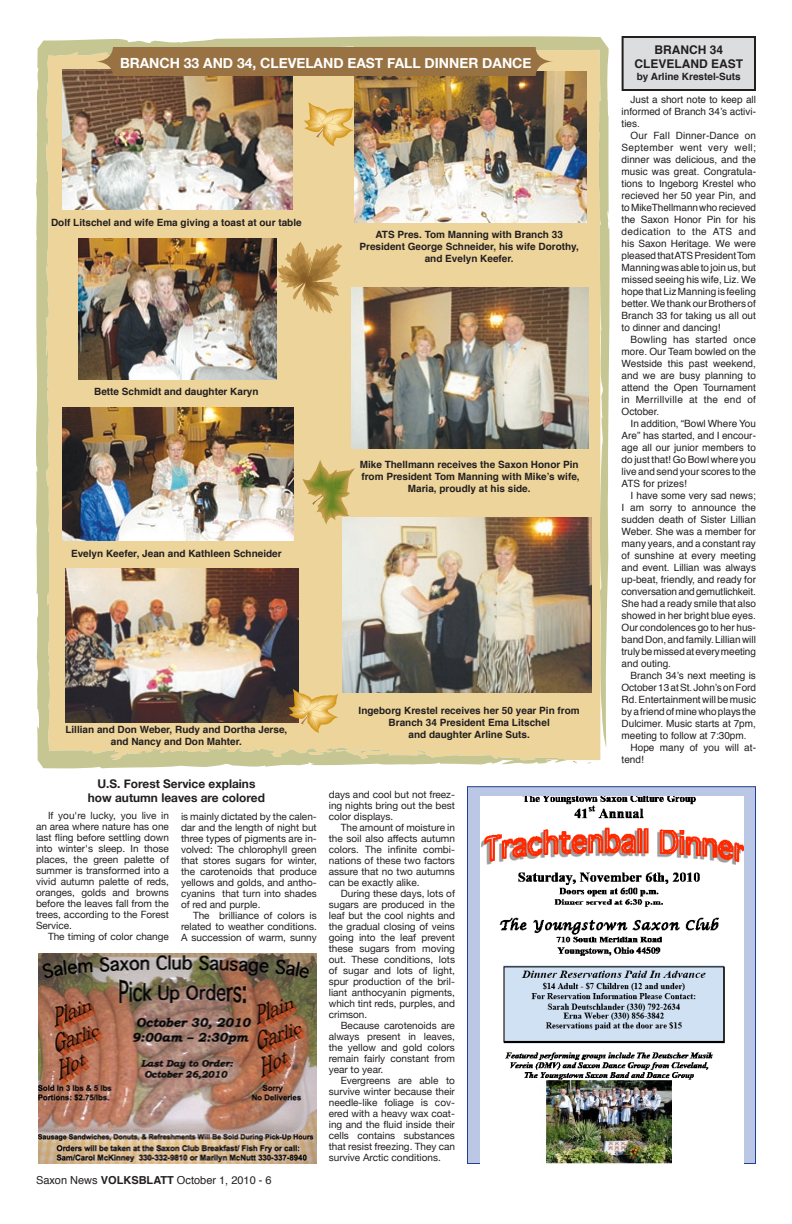
<style>
.page{position:relative;width:792px;height:1224px;background:#fff}
.page>*{position:absolute;margin:0;border:0;box-sizing:border-box;transform-origin:0 0}
.t1{font:700 14px "Helvetica Neue";color:#fff}
.t2{font:700 12px/14.4px "Helvetica Neue";color:#231f20;text-align:center}
.t3{font:700 12px/14px "Helvetica";color:#231f20;text-align:center}
.t4{font:11px "Helvetica";color:#231f20}
.t5{font:10px/11px "Helvetica Neue";color:#231f20;text-align:justify}
.t6{font:10px/12px "Helvetica";color:#231f20;text-align:justify}
.t7{font:700 10px/12px "Helvetica";color:#231f20;text-align:center}
.s1{font-weight:700}
</style>
<div class="page">
<div style="left:623px;top:37px;width:132px;height:53px;background:#dcdddf"></div>
<div style="left:622px;top:36px;width:134px;height:55px;border:2px solid #231f20"></div>
<svg style="left:36px;top:36px;width:574px;height:733px;background:#e7d39d"></svg>
<svg style="left:570px;top:761px;width:8px;height:2px"></svg>
<svg style="left:395px;top:751px;width:14px;height:2px"></svg>
<svg style="left:353px;top:748px;width:10px;height:3px"></svg>
<img style="left:62px;top:69px;width:231px;height:141px">
<img style="left:78px;top:238px;width:199px;height:141px">
<img style="left:62px;top:407px;width:232px;height:134px">
<img style="left:354px;top:71px;width:233px;height:152px">
<img style="left:342px;top:517px;width:250px;height:176px">
<img style="left:66px;top:568px;width:233px;height:155px">
<img style="left:351px;top:287px;width:238px;height:162px">
<svg style="left:277px;top:242px;width:65px;height:72px;background:#ceab6c"></svg>
<div style="left:95px;top:47px;width:459px;height:29px;background:#987242"></div>
<svg style="left:303px;top:460px;width:52px;height:65px;background:#c4b46d"></svg>
<svg style="left:288px;top:689px;width:50px;height:45px;background:#dab870"></svg>
<svg style="left:304px;top:102px;width:50px;height:45px;background:#e9c77b"></svg>
<div style="left:467px;top:786px;width:289px;height:378px;background:#bac8e6;border:1px solid #253f8e"></div>
<img style="left:480px;top:796px;width:264px;height:368px">
<img style="left:39px;top:953px;width:278px;height:211px">
<h1 class="t1" style="left:120px;top:52px;width:413px">BRANCH 33 AND 34, CLEVELAND EAST FALL DINNER DANCE</h1>
<p class="t7" style="left:51px;top:216px;width:252px">Dolf Litschel and wife Ema giving a toast at our table</p>
<p class="t7" style="left:94px;top:385px;width:166px">Bette Schmidt and daughter Karyn</p>
<p class="t7" style="left:71px;top:547px;width:212px">Evelyn Keefer, Jean and Kathleen Schneider</p>
<p class="t7" style="left:360px;top:228px;width:221px">ATS Pres. Tom Manning with Branch 33<br>President George Schneider, his wife Dorothy, and Evelyn Keefer.</p>
<p class="t7" style="left:360px;top:458px;width:222px">Mike Thellmann receives the Saxon Honor Pin from President Tom Manning with Mike’s wife,<br>Maria, proudly at his side.</p>
<p class="t7" style="left:65px;top:723px;width:224px">Lillian and Don Weber, Rudy and Dortha Jerse, and Nancy and Don Mahter.</p>
<p class="t7" style="left:359px;top:704px;width:223px">Ingeborg Krestel receives her 50 year Pin from<br>Branch 34 President Ema Litschel<br>and daughter Arline Suts.</p>
<p class="t2" style="left:88px;top:777px;width:179px">U.S. Forest Service explains how autumn leaves are colored</p>
<p class="t5" style="left:36px;top:810px;width:135px;text-indent:12px">If you're lucky, you live in an area where nature has one last fling before settling down into winter's sleep. In those places, the green palette of summer is transformed into a vivid autumn palette of reds, oranges, golds and browns before the leaves fall from the trees, according to the Forest Service.</p>
<p class="t5" style="left:48px;top:931px;width:122px">The timing of color change</p>
<p class="t5" style="left:181px;top:811px;width:137px">is mainly dictated by the calen&shy;dar and the length of night but three types of pigments are in&shy;volved: The chlorophyll green that stores sugars for winter, the carotenoids that produce yellows and golds, and antho&shy;cyanins that turn into shades of red and purple.</p>
<p class="t5" style="left:181px;top:910px;width:137px;text-indent:12px">The brilliance of colors is related to weather conditions.<br>A succession of warm, sunny</p>
<p class="t4" style="left:36px;top:1172px;width:237px">Saxon News <span class="s1">VOLKSBLATT</span> October 1, 2010 - 6</p>
<p class="t5" style="left:329px;top:790px;width:128px">days and cool but not freez&shy;ing nights bring out the best color displays.</p>
<p class="t5" style="left:329px;top:823px;width:128px;text-indent:12px">The amount of moisture in the soil also affects autumn colors. The infinite combi&shy;nations of these two factors assure that no two autumns can be exactly alike.</p>
<p class="t5" style="left:329px;top:889px;width:128px;text-indent:12px">During these days, lots of sugars are produced in the leaf but the cool nights and the gradual closing of veins going into the leaf prevent these sugars from moving out. These conditions, lots of sugar and lots of light, spur production of the bril&shy;liant anthocyanin pigments, which tint reds, purples, and crimson.</p>
<p class="t5" style="left:329px;top:1021px;width:128px;text-indent:12px">Because carotenoids are always present in leaves, the yellow and gold colors remain fairly constant from year to year.</p>
<p class="t5" style="left:329px;top:1076px;width:128px;text-indent:12px">Evergreens are able to survive winter because their needle-like foliage is cov&shy;ered with a heavy wax coat&shy;ing and the fluid inside their cells contains substances that resist freezing. They can survive Arctic conditions.</p>
<p class="t3" style="left:634px;top:43px;width:110px">BRANCH 34<br>CLEVELAND EAST</p>
<p class="t7" style="left:637px;top:71px;width:106px">by Arline Krestel-Suts</p>
<p class="t6" style="left:622px;top:94px;width:136px;text-indent:9px">Just a short note to keep all informed of Branch 34’s activi&shy;ties.</p>
<p class="t6" style="left:622px;top:130px;width:136px;text-indent:9px">Our Fall Dinner-Dance on September went very well; dinner was delicious, and the music was great. Congratula&shy;tions to Ingeborg Krestel who recieved her 50 year Pin, and to MikeThellmann who recieved the Saxon Honor Pin for his dedication to the ATS and his Saxon Heritage. We were pleased that ATS President Tom Manning was able to join us, but missed seeing his wife, Liz. We hope that Liz Manning is feeling better. We thank our Brothers of Branch 33 for taking us all out to dinner and dancing!</p>
<p class="t6" style="left:622px;top:334px;width:136px;text-indent:9px">Bowling has started once more. Our Team bowled on the Westside this past weekend, and we are busy planning to attend the Open Tournament in Merrillville at the end of October.</p>
<p class="t6" style="left:622px;top:418px;width:136px;text-indent:9px">In addition, “Bowl Where You Are” has started, and I encour&shy;age all our junior members to do just that! Go Bowl where you live and send your scores to the ATS for prizes!</p>
<p class="t6" style="left:622px;top:490px;width:136px;text-indent:9px">I have some very sad news; I am sorry to announce the sudden death of Sister Lillian Weber. She was a member for many years, and a constant ray of sunshine at every meeting and event. Lillian was always up-beat, friendly, and ready for conversation and gemutlichkeit.<br>She had a ready smile that also showed in her bright blue eyes.<br>Our condolences go to her hus&shy;band Don, and family. Lillian will truly be missed at every meeting and outing.</p>
<p class="t6" style="left:631px;top:670px;width:127px">Branch 34’s next meeting is</p>
<p class="t6" style="left:622px;top:682px;width:136px">October 13 at St. John’s on Ford</p>
<p class="t6" style="left:622px;top:694px;width:136px">Rd. Entertainment will be music</p>
<p class="t6" style="left:622px;top:706px;width:136px">by a friend of mine who plays the</p>
<p class="t6" style="left:622px;top:718px;width:136px">Dulcimer. Music starts at 7pm,</p>
<p class="t6" style="left:622px;top:730px;width:127px">meeting to follow at 7:30pm.</p>
<p class="t6" style="left:631px;top:742px;width:127px">Hope many of you will at-</p>
<p class="t6" style="left:622px;top:754px;width:24px">tend!</p>
</div>
